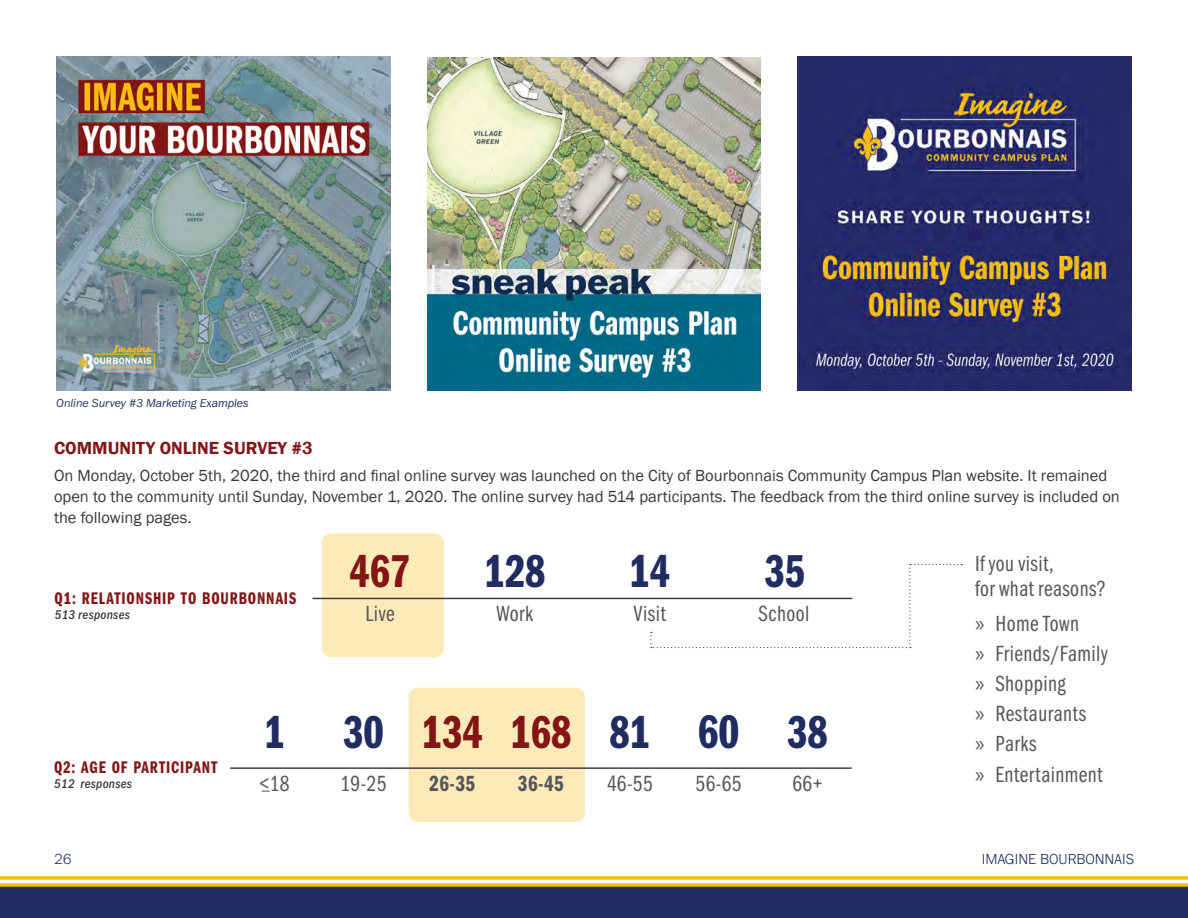
<style>
.page{position:relative;width:1188px;height:918px;background:#fff}
.page>*{position:absolute;margin:0;border:0;box-sizing:border-box;transform-origin:0 0}
.t1{font:48.9px "Franklin Gothic URW Com Dem";color:#212c60}
.t2{font:47.7px "Franklin Gothic URW Com Dem";color:#212c60}
.t3{font:47.7px "Franklin Gothic URW Com Dem";color:#831517}
.t4{font:22.8px/25px "Franklin Gothic URW Com Boo";letter-spacing:.02em;color:#57575b}
.t5{font:22.8px "Franklin Gothic URW Com Dem";letter-spacing:.02em;color:#57575b}
.Sub_Header{font:600 18px "Franklin Gothic";color:#82171a}
.t6{font:17.4px "Franklin Gothic URW Com Dem";letter-spacing:.05em;color:#831517}
.Paragraph_Style{font:16.5px/21px "Franklin Gothic";color:#38383c}
.t7{font:300 15px "Franklin Gothic URW";color:#212e61}
.t8{font:13.05px "Franklin Gothic URW Con Med Ita";letter-spacing:.02em;color:#3a393e}
.Captions_Text{font:12px "Franklin Gothic URW Boo Ita";color:#212e61}
.s1{font-family:"Myriad Pro"}
</style>
<div class="page">
<div style="left:0;top:885px;width:1188px;height:33px;background:#212e61"></div>
<svg style="left:0;top:876px;width:1188px;height:4px;background:#f6c433"></svg>
<svg style="left:0;top:883px;width:1188px;height:4px;background:#e4b427"></svg>
<div style="left:409px;top:688px;width:176px;height:134px;background:#fcebb9;border-radius:9px"></div>
<hr style="left:230px;top:767px;width:622px;height:2px;background:#3a393e">
<svg style="left:262px;top:790px;width:8px;height:2px"></svg>
<div style="left:322px;top:533px;width:122px;height:124px;background:#fcebb9;border-radius:9px"></div>
<hr style="left:313px;top:598px;width:539px;height:1px;background:#3a393e">
<svg style="left:650px;top:564px;width:312px;height:84px"></svg>
<img style="left:56px;top:57px;width:334px;height:334px">
<img style="left:427px;top:57px;width:334px;height:334px">
<img style="left:798px;top:57px;width:334px;height:334px">
<p class="Captions_Text" style="left:56px;top:395px;width:194px">Online Survey #3 Marketing Examples</p>
<p class="Sub_Header" style="left:54px;top:437px;width:260px">COMMUNITY ONLINE SURVEY #3</p>
<p class="Paragraph_Style" style="left:54px;top:466px;width:1067px">On Monday, October 5th, 2020, the third and final online survey was launched on the City of Bourbonnais Community Campus Plan website. It remained open to the community until Sunday, November 1, 2020. The online survey had 514 participants. The feedback from the third online survey is included on the following pages.</p>
<p class="t6" style="left:55px;top:586px;width:243px">Q1: RELATIONSHIP TO BOURBONNAIS</p>
<p class="t8" style="left:55px;top:605px;width:77px">513 responses</p>
<p class="t3" style="left:349px;top:537px;width:63px">467</p>
<p class="t2" style="left:484px;top:537px;width:63px">128</p>
<p class="t2" style="left:630px;top:537px;width:42px">14</p>
<p class="t2" style="left:764px;top:537px;width:42px">35</p>
<p class="t4" style="left:365px;top:600px;width:31px">Live</p>
<p class="t4" style="left:496px;top:600px;width:38px">Work</p>
<p class="t4" style="left:634px;top:600px;width:33px">Visit</p>
<p class="t4" style="left:759px;top:600px;width:52px">School</p>
<p class="t6" style="left:54px;top:755px;width:165px">Q2: AGE OF PARTICIPANT</p>
<p class="t8" style="left:54px;top:775px;width:79px">512 responses</p>
<p class="t2" style="left:264px;top:699px;width:22px">1</p>
<p class="t2" style="left:343px;top:699px;width:42px">30</p>
<p class="t3" style="left:422px;top:699px;width:63px">134</p>
<p class="t3" style="left:510px;top:699px;width:63px">168</p>
<p class="t2" style="left:609px;top:699px;width:42px">81</p>
<p class="t1" style="left:698px;top:698px;width:43px">60</p>
<p class="t2" style="left:787px;top:699px;width:42px">38</p>
<p class="t4" style="left:260px;top:770px;width:31px">&lt;18</p>
<p class="t4" style="left:340px;top:770px;width:47px">19-25</p>
<p class="t5" style="left:429px;top:767px;width:47px">26-35</p>
<p class="t5" style="left:518px;top:767px;width:47px">36-45</p>
<p class="t4" style="left:607px;top:770px;width:47px">46-55</p>
<p class="t4" style="left:696px;top:770px;width:47px">56-65</p>
<p class="t4" style="left:792px;top:770px;width:31px">66+</p>
<p class="t4" style="left:975px;top:550px;width:132px">If you visit,<br>for what reasons?</p>
<p class="t4" style="left:975px;top:610px;width:106px"><span class="s1">»</span> Home Town</p>
<p class="t4" style="left:975px;top:640px;width:134px"><span class="s1">»</span> Friends/Family</p>
<p class="t4" style="left:975px;top:670px;width:92px"><span class="s1">»</span> Shopping</p>
<p class="t4" style="left:975px;top:700px;width:113px"><span class="s1">»</span> Restaurants</p>
<p class="t4" style="left:975px;top:730px;width:63px"><span class="s1">»</span> Parks</p>
<p class="t4" style="left:975px;top:760px;width:129px"><span class="s1">»</span> Entertainment</p>
<p class="t7" style="left:54px;top:850px;width:19px">26</p>
<p class="t7" style="left:982px;top:850px;width:154px">IMAGINE BOURBONNAIS</p>
</div>
